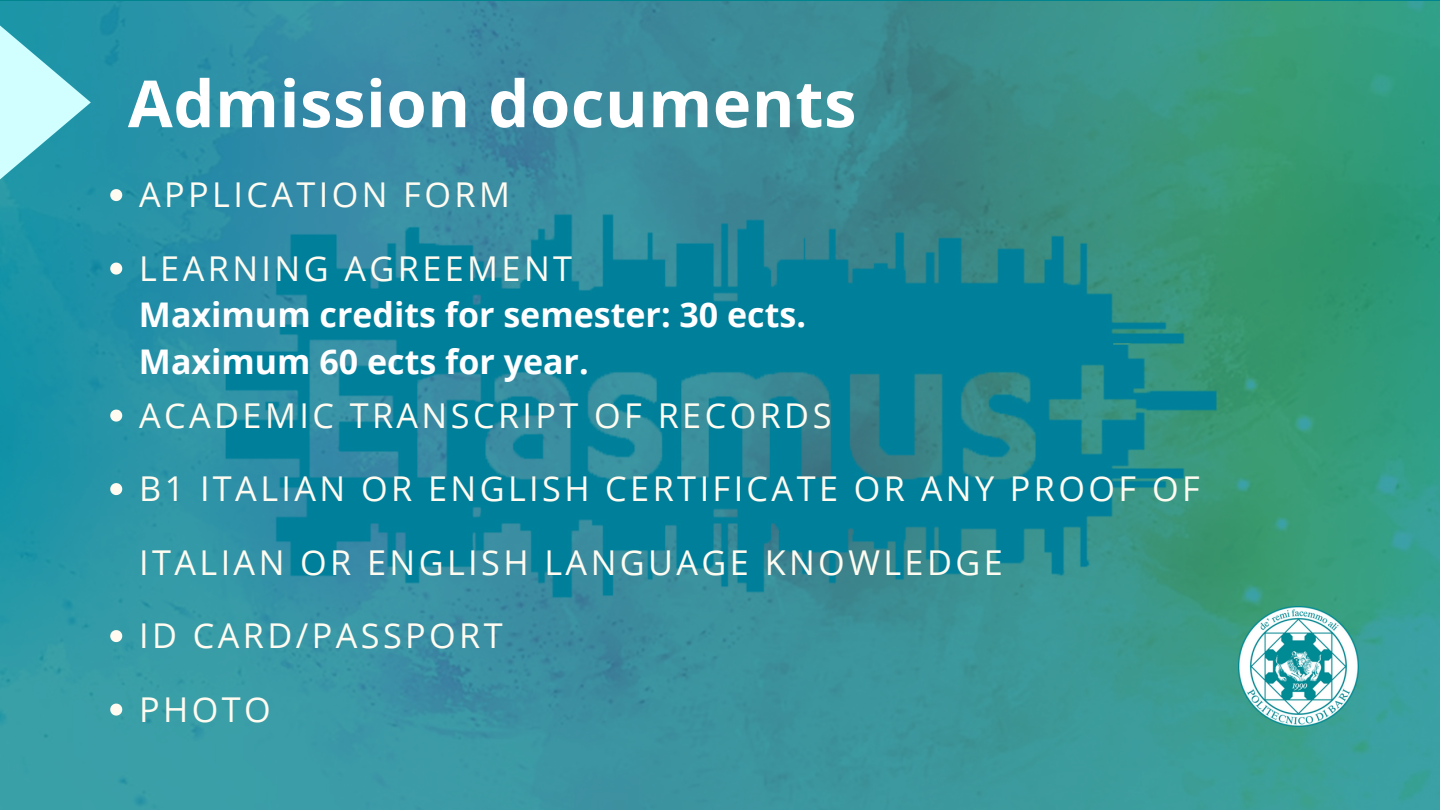
<style>
.page{position:relative;width:1440px;height:810px;background:#fff}
.page>*{position:absolute;margin:0;border:0;box-sizing:border-box;transform-origin:0 0}
.t1{font:700 65px "Open Sans";letter-spacing:.01em;color:#fff}
.t2{font:34.2px/73.5px "Open Sans";letter-spacing:.1em;color:#fffbf0}
.t3{font:700 34px/47.2px "Open Sans";color:#fefeff}
</style>
<div class="page">
<img style="left:0;top:2px;width:1440px;height:808px">
<svg style="left:0;top:2px;width:91px;height:201px;background:#63bcc8"></svg>
<svg style="left:110px;top:189px;width:12px;height:12px"></svg>
<svg style="left:110px;top:263px;width:12px;height:12px"></svg>
<svg style="left:110px;top:410px;width:12px;height:12px"></svg>
<svg style="left:110px;top:483px;width:12px;height:12px"></svg>
<svg style="left:110px;top:630px;width:12px;height:12px"></svg>
<svg style="left:110px;top:704px;width:12px;height:12px"></svg>
<img style="left:1239px;top:606px;width:120px;height:120px">
<p class="t1" style="left:128px;top:58px;width:730px">Admission documents</p>
<p class="t2" style="left:139px;top:157px;width:372px">APPLICATION FORM</p>
<h1 class="t2" style="left:139px;top:231px;width:434px">LEARNING AGREEMENT</h1>
<h2 class="t3" style="left:139px;top:290px;width:669px">Maximum credits for semester: 30 ects.<br>Maximum 60 ects for year.</h2>
<p class="t2" style="left:139px;top:378px;width:694px">ACADEMIC TRANSCRIPT OF RECORDS</p>
<p class="t2" style="left:139px;top:451px;width:1062px">B1 ITALIAN OR ENGLISH CERTIFICATE OR ANY PROOF OF<br>ITALIAN OR ENGLISH LANGUAGE KNOWLEDGE</p>
<p class="t2" style="left:139px;top:598px;width:365px">ID CARD/PASSPORT</p>
<p class="t2" style="left:139px;top:672px;width:133px">PHOTO</p>
</div>
